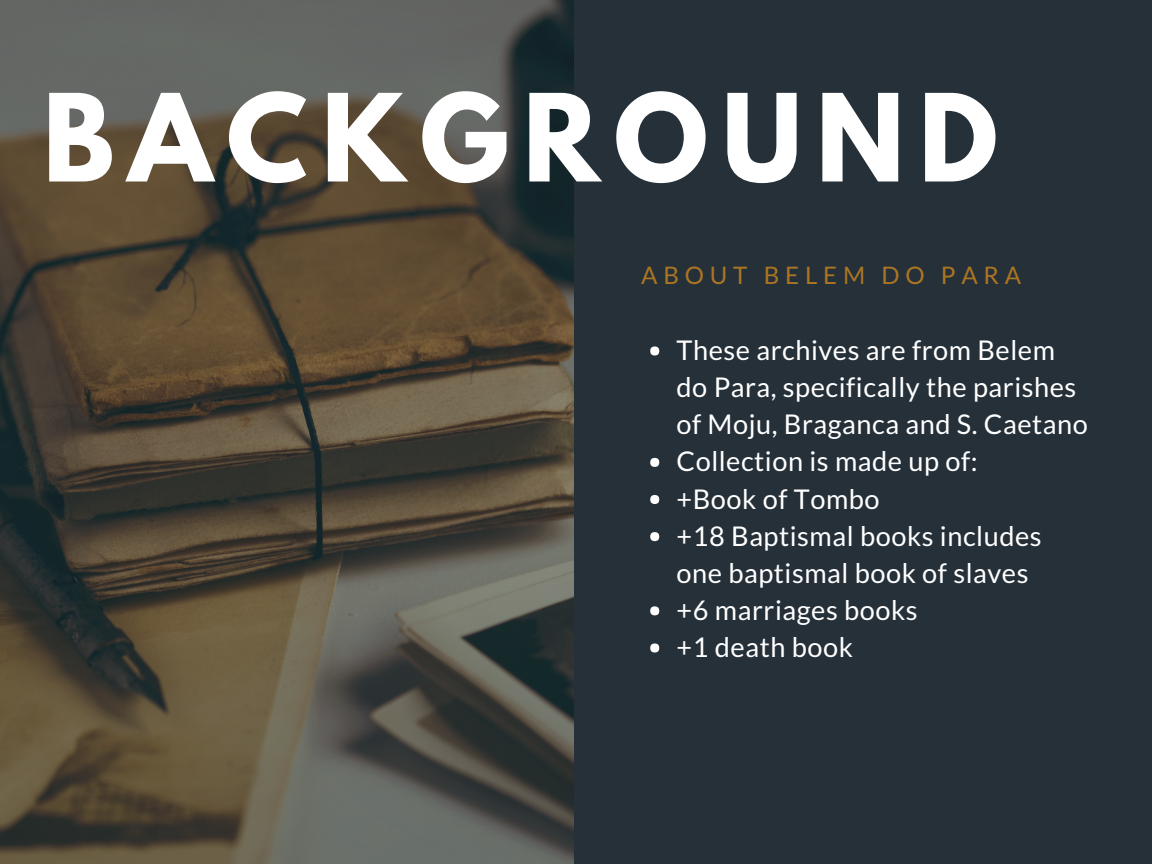
<style>
.page{position:relative;width:1152px;height:864px;background:#253039}
.page>*{position:absolute;margin:0;border:0;box-sizing:border-box;transform-origin:0 0}
.t1{font:700 107.4px "League Spartan";letter-spacing:.13em;color:#fff}
.t2{font:27.15px/37.2px "Lato";letter-spacing:.02em;color:#fff}
.t3{font:24.15px "Lato";letter-spacing:.24em;color:#ab7522}
</style>
<div class="page">
<div style="left:650px;top:346px;width:9px;height:10px;background:#fff;border-radius:50%"></div>
<div style="left:650px;top:458px;width:9px;height:9px;background:#fff;border-radius:50%"></div>
<div style="left:650px;top:495px;width:9px;height:9px;background:#fff;border-radius:50%"></div>
<div style="left:650px;top:532px;width:9px;height:9px;background:#fff;border-radius:50%"></div>
<div style="left:650px;top:606px;width:9px;height:9px;background:#fff;border-radius:50%"></div>
<div style="left:650px;top:644px;width:9px;height:8px;background:#fff;border-radius:50%"></div>
<img style="left:0;top:0;width:574px;height:864px">
<h1 class="t1" style="left:43px;top:85px;width:957px">BACKGROUND</h1>
<p class="t3" style="left:641px;top:260px;width:382px">ABOUT BELEM DO PARA</p>
<p class="t2" style="left:677px;top:331px;width:413px">These archives are from Belem do Para, specifically the parishes of Moju, Braganca and S. Caetano<br>Collection is made up of:<br>+Book of Tombo<br>+18 Baptismal books includes one baptismal book of slaves<br>+6 marriages books<br>+1 death book</p>
</div>
